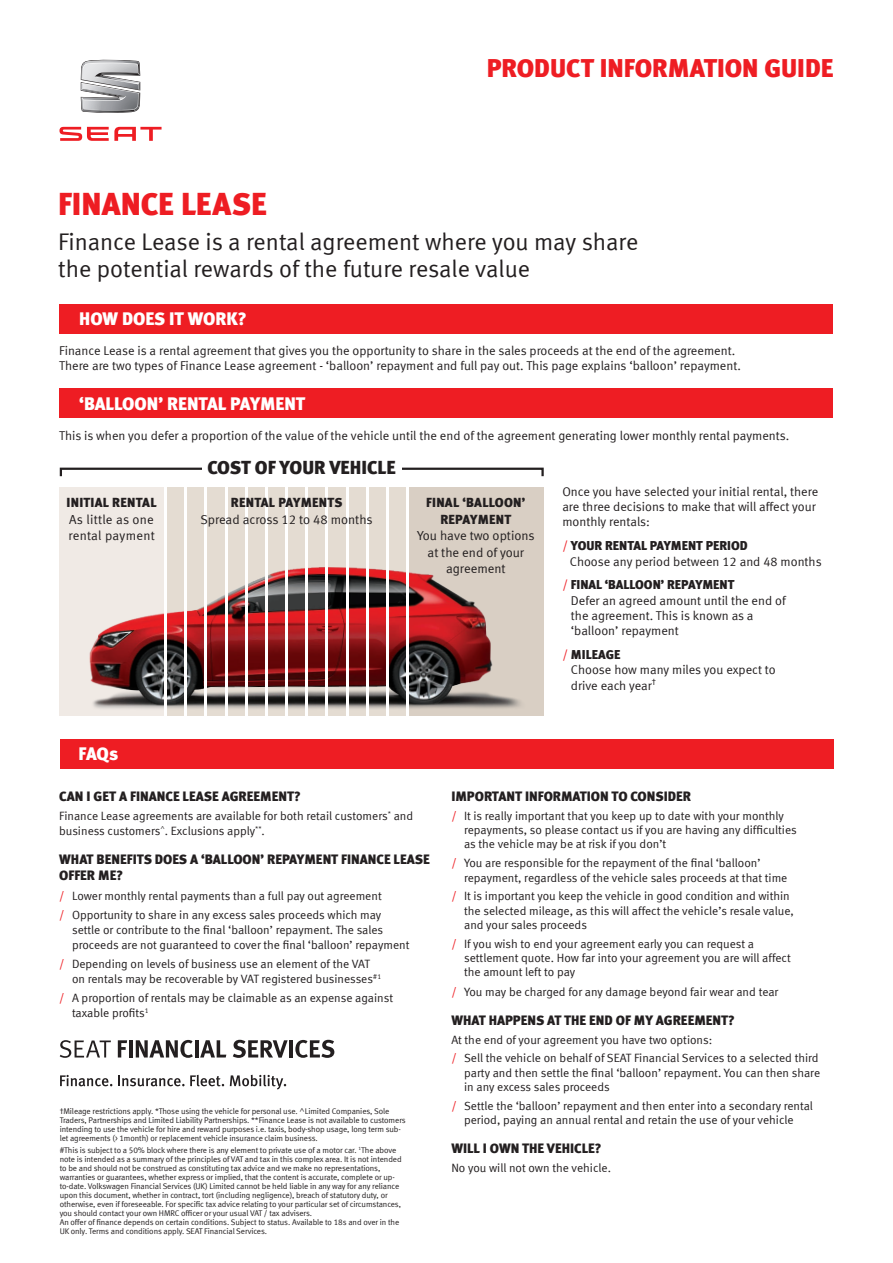
<style>
.page{position:relative;width:893px;height:1263px;background:#fff}
.page>*{position:absolute;margin:0;border:0;box-sizing:border-box;transform-origin:0 0}
.t1{font:900 31.5px "Seat Meta";color:#ee1d23}
.t2{font:900 25.5px "Seat Meta";color:#ee1d23}
.t3{font:24px/27px "Seat Meta Normal";color:#231f20}
.t4{font:900 18.75px "Seat Meta";color:#231f20}
.t5{font:900 18px "Seat Meta";color:#fff}
.t6{font:900 13.5px/16.2px "Seat Meta";color:#231f20}
.t7{font:13.05px/16.5px "Seat Meta Normal";color:#231f20;text-align:center}
.t8{font:13.05px/16.5px "Seat Meta Normal";letter-spacing:.02em;color:#231f20}
.t9{font:12.75px/15.3px "Seat Meta Normal";color:#231f20}
.t10{font:12px/14.4px "Seat Meta Normal";color:#231f20}
.t11{font:8.25px/9px "Seat Meta Normal";letter-spacing:-.01em;color:#231f20}
.s1{font-family:"Seat Meta";font-weight:900}
.s2{color:#ee1d23}
</style>
<div class="page">
<div style="left:60px;top:739px;width:773px;height:30px;background:#ee1d23"></div>
<div style="left:60px;top:388px;width:773px;height:30px;background:#ee1d23"></div>
<svg style="left:402px;top:467px;width:142px;height:2px"></svg>
<svg style="left:59px;top:467px;width:143px;height:9px"></svg>
<svg style="left:59px;top:127px;width:103px;height:14px"></svg>
<svg style="left:81px;top:60px;width:59px;height:53px;background:#b0b0b3"></svg>
<svg style="left:60px;top:1040px;width:51px;height:18px"></svg>
<svg style="left:118px;top:1040px;width:9px;height:17px"></svg>
<hr style="left:129px;top:1040px;width:3px;height:17px;background:#231f20">
<svg style="left:136px;top:1040px;width:57px;height:18px"></svg>
<hr style="left:195px;top:1040px;width:4px;height:17px;background:#231f20">
<svg style="left:200px;top:1040px;width:26px;height:17px"></svg>
<svg style="left:233px;top:1040px;width:55px;height:18px"></svg>
<hr style="left:289px;top:1040px;width:4px;height:17px;background:#231f20">
<svg style="left:295px;top:1040px;width:39px;height:18px"></svg>
<svg style="left:60px;top:1075px;width:52px;height:11px"></svg>
<svg style="left:118px;top:1075px;width:106px;height:11px"></svg>
<svg style="left:230px;top:1075px;width:56px;height:14px"></svg>
<img style="left:60px;top:469px;width:484px;height:246px">
<div style="left:60px;top:304px;width:773px;height:29px;background:#ee1d23"></div>
<hr style="left:184px;top:484px;width:3px;height:241px;background:#fff">
<hr style="left:225px;top:484px;width:2px;height:241px;background:#fff">
<hr style="left:205px;top:484px;width:2px;height:241px;background:#fff">
<hr style="left:245px;top:484px;width:2px;height:241px;background:#fff">
<hr style="left:265px;top:484px;width:3px;height:241px;background:#fff">
<hr style="left:305px;top:484px;width:3px;height:241px;background:#fff">
<hr style="left:285px;top:484px;width:3px;height:241px;background:#fff">
<hr style="left:325px;top:484px;width:3px;height:241px;background:#fff">
<hr style="left:346px;top:484px;width:2px;height:241px;background:#fff">
<hr style="left:386px;top:484px;width:3px;height:241px;background:#fff">
<hr style="left:366px;top:484px;width:2px;height:241px;background:#fff">
<hr style="left:164px;top:484px;width:3px;height:241px;background:#fff">
<hr style="left:406px;top:484px;width:3px;height:241px;background:#fff">
<p class="t2" style="left:487px;top:53px;width:348px">PRODUCT INFORMATION GUIDE</p>
<p class="t1" style="left:58px;top:185px;width:210px">FINANCE LEASE</p>
<p class="t3" style="left:58px;top:228px;width:581px">Finance Lease is a rental agreement where you may share the potential rewards of the future resale value</p>
<p class="t5" style="left:79px;top:308px;width:169px">HOW DOES IT WORK?</p>
<p class="t9" style="left:59px;top:343px;width:683px">Finance Lease is a rental agreement that gives you the opportunity to share in the sales proceeds at the end of the agreement.<br>There are two types of Finance Lease agreement - ‘balloon’ repayment and full pay out. This page explains ‘balloon’ repayment.</p>
<p class="t5" style="left:79px;top:392px;width:227px">‘BALLOON’ RENTAL PAYMENT</p>
<p class="t9" style="left:59px;top:428px;width:732px">This is when you defer a proportion of the value of the vehicle until the end of the agreement generating lower monthly rental payments.</p>
<p class="t4" style="left:207px;top:457px;width:190px">COST OF YOUR VEHICLE</p>
<p class="t8" style="left:67px;top:494px;width:92px"><span class="s1">INITIAL RENTAL<br></span>As little as one rental payment</p>
<p class="t7" style="left:417px;top:494px;width:119px"><span class="s1">FINAL ‘BALLOON’<br>REPAYMENT<br></span>You have two options at the end of your agreement</p>
<p class="t7" style="left:200px;top:494px;width:174px"><span class="s1">RENTAL PAYMENTS<br></span>Spread across 12 to 48 months</p>
<p class="t5" style="left:78px;top:743px;width:41px">FAQs</p>
<p class="t9" style="left:562px;top:484px;width:257px">Once you have selected your initial rental, there are three decisions to make that will affect your monthly rentals:</p>
<p class="t9" style="left:570px;top:538px;width:253px;text-indent:-7px"><span class="s2">/</span> <span class="s1">YOUR RENTAL PAYMENT PERIOD<br></span>Choose any period between 12 and 48 months</p>
<p class="t9" style="left:571px;top:577px;width:216px;text-indent:-9px"><span class="s2">/</span> <span class="s1">FINAL ‘BALLOON’ REPAYMENT<br></span>Defer an agreed amount until the end of the agreement. This is known as a ‘balloon’ repayment</p>
<p class="t9" style="left:571px;top:647px;width:206px;text-indent:-9px"><span class="s2">/</span> <span class="s1">MILEAGE<br></span>Choose how many miles you expect to drive each year<sup>†</sup></p>
<p class="t6" style="left:59px;top:788px;width:243px">CAN I GET A FINANCE LEASE AGREEMENT?</p>
<p class="t10" style="left:59px;top:808px;width:355px;line-height:15px">Finance Lease agreements are available for both retail customers<sup>*</sup> and business customers<sup>^</sup>. Exclusions apply<sup>**</sup>.</p>
<p class="t6" style="left:59px;top:851px;width:372px">WHAT BENEFITS DOES A ‘BALLOON’ REPAYMENT FINANCE LEASE<br>OFFER ME?</p>
<p class="t10" style="left:59px;top:888px;width:324px"><span class="s2">/</span> Lower monthly rental payments than a full pay out agreement</p>
<p class="t10" style="left:72px;top:907px;width:339px;line-height:15px;text-indent:-13px"><span class="s2">/</span> Opportunity to share in any excess sales proceeds which may settle or contribute to the final ‘balloon’ repayment. The sales proceeds are not guaranteed to cover the final ‘balloon’ repayment</p>
<p class="t10" style="left:72px;top:956px;width:311px;line-height:15px;text-indent:-13px"><span class="s2">/</span> Depending on levels of business use an element of the VAT on rentals may be recoverable by VAT registered businesses<sup>#1</sup></p>
<p class="t10" style="left:72px;top:991px;width:323px;line-height:15px;text-indent:-13px"><span class="s2">/</span> A proportion of rentals may be claimable as an expense against taxable profits<sup>1</sup></p>
<p class="t11" style="left:60px;top:1107px;width:347px">†Mileage restrictions apply. *Those using the vehicle for personal use. ^Limited Companies, Sole Traders, Partnerships and Limited Liability Partnerships. **Finance Lease is not available to customers intending to use the vehicle for hire and reward purposes i.e. taxis, body-shop usage, long term sub&shy;let agreements (&gt; 1month) or replacement vehicle insurance claim business.</p>
<p class="t11" style="left:60px;top:1145px;width:343px">#This is subject to a 50% block where there is any element to private use of a motor car. <sup>1</sup>The above note is intended as a summary of the principles of VAT and tax in this complex area. It is not intended to be and should not be construed as constituting tax advice and we make no representations, warranties or guarantees, whether express or implied, that the content is accurate, complete or up&shy;to-date. Volkswagen Financial Services (UK) Limited cannot be held liable in any way for any reliance upon this document, whether in contract, tort (including negligence), breach of statutory duty, or otherwise, even if foreseeable. For specific tax advice relating to your particular set of circumstances, you should contact your own HMRC officer or your usual VAT / tax advisers.<br>An offer of finance depends on certain conditions. Subject to status. Available to 18s and over in the UK only. Terms and conditions apply. SEAT Financial Services.</p>
<p class="t6" style="left:451px;top:788px;width:241px">IMPORTANT INFORMATION TO CONSIDER</p>
<p class="t10" style="left:464px;top:808px;width:334px;text-indent:-13px"><span class="s2">/</span> It is really important that you keep up to date with your monthly repayments, so please contact us if you are having any difficulties as the vehicle may be at risk if you don’t</p>
<p class="t10" style="left:464px;top:856px;width:325px;text-indent:-13px"><span class="s2">/</span> You are responsible for the repayment of the final ‘balloon’ repayment, regardless of the vehicle sales proceeds at that time</p>
<p class="t10" style="left:464px;top:889px;width:331px;text-indent:-13px"><span class="s2">/</span> It is important you keep the vehicle in good condition and within the selected mileage, as this will affect the vehicle’s resale value, and your sales proceeds</p>
<p class="t10" style="left:464px;top:936px;width:328px;text-indent:-13px"><span class="s2">/</span> If you wish to end your agreement early you can request a settlement quote. How far into your agreement you are will affect the amount left to pay</p>
<p class="t10" style="left:451px;top:984px;width:328px"><span class="s2">/</span> You may be charged for any damage beyond fair wear and tear</p>
<p class="t6" style="left:451px;top:1012px;width:285px">WHAT HAPPENS AT THE END OF MY AGREEMENT?</p>
<p class="t10" style="left:451px;top:1032px;width:262px">At the end of your agreement you have two options:</p>
<p class="t10" style="left:464px;top:1051px;width:357px;text-align:justify;text-indent:-13px"><span class="s2">/</span> Sell the vehicle on behalf of SEAT Financial Services to a selected third party and then settle the final ‘balloon’ repayment. You can then share in any excess sales proceeds</p>
<p class="t10" style="left:451px;top:1098px;width:363px;text-align:center"><span class="s2">/</span> Settle the ‘balloon’ repayment and then enter into a secondary rental period, paying an annual rental and retain the use of your vehicle</p>
<p class="t6" style="left:451px;top:1140px;width:152px">WILL I OWN THE VEHICLE?</p>
<p class="t10" style="left:451px;top:1160px;width:161px">No you will not own the vehicle.</p>
</div>
